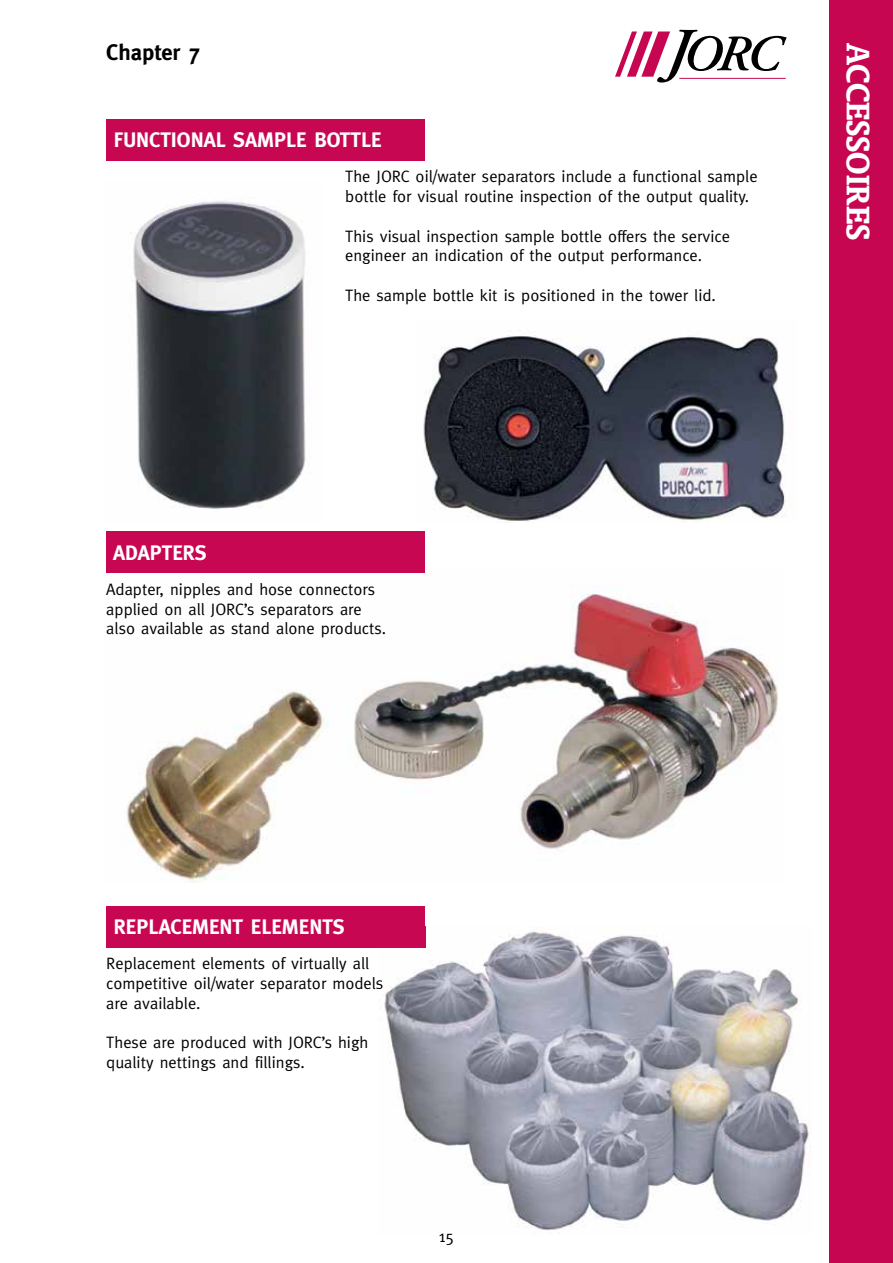
<style>
.page{position:relative;width:893px;height:1263px;background:#fff}
.page>*{position:absolute;margin:0;border:0;box-sizing:border-box;transform-origin:0 0}
.t1{font:700 37.2px "Oranda BT";color:#fff}
.t2{font:700 22.5px "Meta";color:#000}
.t3{font:700 21px "Meta";color:#fff}
.t4{font:16.5px/19.8px "Meta";color:#000}
</style>
<div class="page">
<img style="left:126px;top:591px;width:652px;height:291px">
<div style="left:829px;top:0;width:64px;height:1263px;background:#c60651"></div>
<svg style="left:615px;top:30px;width:172px;height:53px"></svg>
<hr style="left:679px;top:78px;width:107px;height:1px;background:#c60651">
<div style="left:106px;top:119px;width:319px;height:42px;background:#c80752"></div>
<div style="left:106px;top:531px;width:319px;height:42px;background:#c80752"></div>
<div style="left:106px;top:906px;width:319px;height:41px;background:#c80752"></div>
<img style="left:130px;top:201px;width:176px;height:308px">
<img style="left:423px;top:335px;width:363px;height:187px">
<img style="left:378px;top:926px;width:433px;height:308px">
<img style="left:378px;top:926px;width:47px;height:21px">
<img style="left:378px;top:976px;width:5px;height:16px">
<h2 class="t2" style="left:106px;top:39px;width:96px">CHAPTER 7</h2>
<p class="t3" style="left:114px;top:128px;width:269px">FUNCTIONAL SAMPLE BOTTLE</p>
<p class="t4" style="left:345px;top:166px;width:414px">The JORC oil/water separators include a functional sample bottle for visual routine inspection of the output quality.</p>
<p class="t4" style="left:345px;top:226px;width:386px">This visual inspection sample bottle offers the service engineer an indication of the output performance.</p>
<p class="t4" style="left:345px;top:285px;width:372px">The sample bottle kit is positioned in the tower lid.</p>
<h1 class="t1" style="left:880px;top:43px;width:199px;rotate:90deg">aCCEssOIrEs</h1>
<p class="t3" style="left:113px;top:540px;width:95px">ADAPTERS</p>
<p class="t4" style="left:106px;top:579px;width:281px">Adapter, nipples and hose connectors applied on all JORC’s separators are also available as stand alone products.</p>
<p class="t3" style="left:114px;top:915px;width:232px">REPLACEMENT ELEMENTS</p>
<p class="t4" style="left:106px;top:953px;width:278px">Replacement elements of virtually all competitive oil/water separator models are available.</p>
<p class="t4" style="left:106px;top:1032px;width:264px">These are produced with JORC’s high quality nettings and fillings.</p>
<p class="t4" style="left:439px;top:1226px;width:17px">15</p>
</div>
